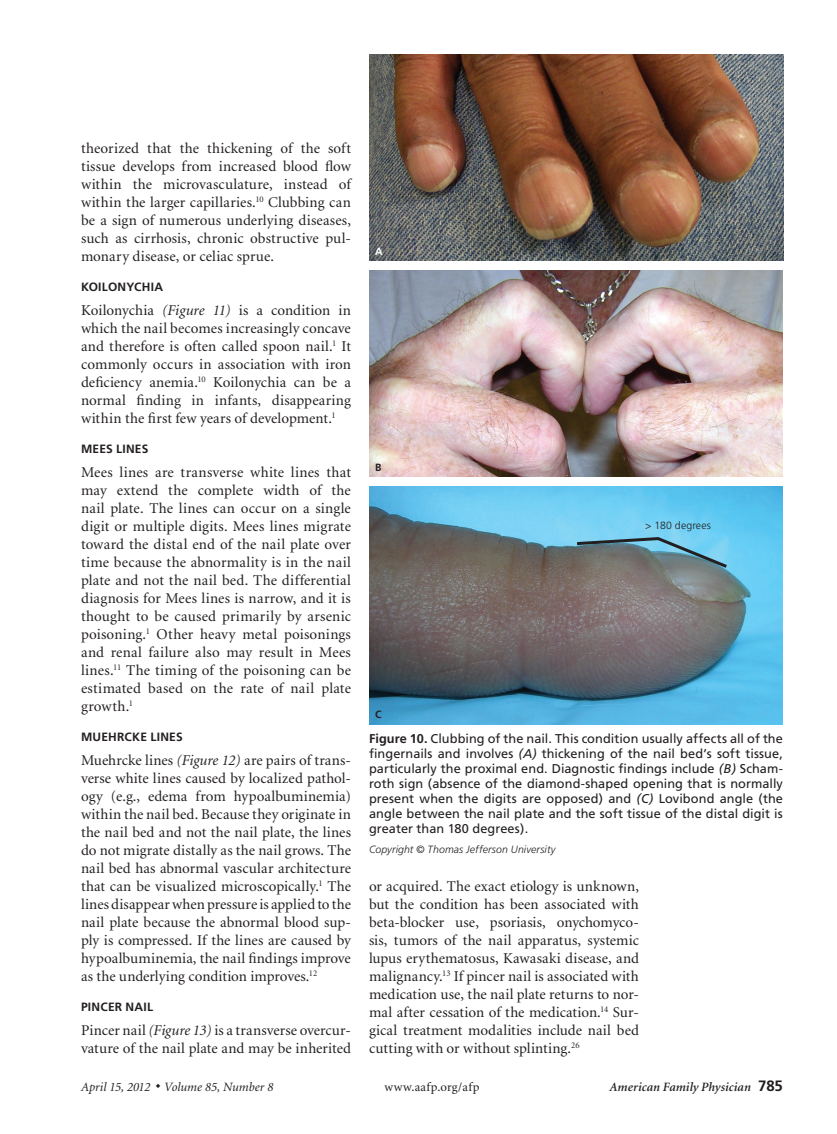
<style>
.page{position:relative;width:837px;height:1134px;background:#fff}
.page>*{position:absolute;margin:0;border:0;box-sizing:border-box;transform-origin:0 0}
.body_noindent{font:15px/18px "Minion";letter-spacing:.005em;color:#231f20;text-align:justify}
.body_text{font:15px/18px "Minion";letter-spacing:.01em;color:#231f20;text-align:justify}
.fig_legend{font:12.75px/15px "Frutiger";letter-spacing:.005em;color:#231f20;text-align:justify}
.t1{font:italic 12.75px "Minion";color:#231f20}
.t2{font:italic 600 12.75px "Minion";letter-spacing:.005em;color:#231f20}
.t3{font:12.75px "Minion";letter-spacing:.03em;color:#231f20}
.head2{font:700 12px "Frutiger";letter-spacing:.02em;color:#231f20}
.table_fig_note{font:italic 300 10.5px "Frutiger";letter-spacing:.01em;color:#231f20}
.fig_text{font:300 10.5px "Frutiger";letter-spacing:.015em;color:#231f20}
.fig_text-2{font:700 10.5px "Frutiger";color:#231f20}
.fig_text-3{font:700 10.5px "Frutiger";color:#fff}
.s1{font-style:italic}
.s2{font-weight:700}
.s3{font-family:"Frutiger";font-weight:700;font-style:normal;font-size:15px}
</style>
<div class="page">
<img style="left:369px;top:54px;width:414px;height:207px">
<img style="left:369px;top:270px;width:414px;height:207px">
<img style="left:369px;top:486px;width:414px;height:238px">
<svg style="left:574px;top:535px;width:156px;height:35px;background:#6b909d"></svg>
<p class="body_text" style="left:81px;top:140px;width:272px">theorized that the thickening of the soft tissue develops from increased blood flow within the microvasculature, instead of within the larger capillaries.<sup>10</sup> Clubbing can be a sign of numerous underlying diseases, such as cirrhosis, chronic obstructive pul&shy;monary disease, or celiac sprue.</p>
<p class="head2" style="left:81px;top:280px;width:84px">KOILONYCHIA</p>
<p class="body_noindent" style="left:81px;top:302px;width:272px">Koilonychia <span class="s1">(Figure 11)</span> is a condition in which the nail becomes increasingly concave and therefore is often called spoon nail.<sup>1</sup> It commonly occurs in association with iron deficiency anemia.<sup>10</sup> Koilonychia can be a normal finding in infants, disappearing within the first few years of development.<sup>1</sup></p>
<p class="head2" style="left:81px;top:442px;width:69px">MEES LINES</p>
<p class="body_noindent" style="left:81px;top:464px;width:272px">Mees lines are transverse white lines that may extend the complete width of the nail plate. The lines can occur on a single digit or multiple digits. Mees lines migrate toward the distal end of the nail plate over time because the abnormality is in the nail plate and not the nail bed. The differential diagnosis for Mees lines is narrow, and it is thought to be caused primarily by arsenic poisoning.<sup>1</sup> Other heavy metal poisonings and renal failure also may result in Mees lines.<sup>11</sup> The timing of the poisoning can be estimated based on the rate of nail plate growth.<sup>1</sup></p>
<p class="head2" style="left:81px;top:730px;width:103px">MUEHRCKE LINES</p>
<p class="body_noindent" style="left:81px;top:752px;width:272px">Muehrcke lines <span class="s1">(Figure 12)</span> are pairs of trans&shy;verse white lines caused by localized pathol&shy;ogy (e.g., edema from hypoalbuminemia) within the nail bed. Because they originate in the nail bed and not the nail plate, the lines do not migrate distally as the nail grows. The nail bed has abnormal vascular architecture that can be visualized microscopically.<sup>1</sup> The lines disappear when pressure is applied to the nail plate because the abnormal blood sup&shy;ply is compressed. If the lines are caused by hypoalbuminemia, the nail findings improve as the underlying condition improves.<sup>12</sup></p>
<p class="head2" style="left:81px;top:1000px;width:74px">PINCER NAIL</p>
<p class="body_noindent" style="left:81px;top:1022px;width:272px">Pincer nail <span class="s1">(Figure 13)</span> is a transverse overcur&shy;vature of the nail plate and may be inherited</p>
<p class="fig_text-3" style="left:375px;top:245px;width:9px">A</p>
<p class="fig_text-2" style="left:375px;top:461px;width:8px">B</p>
<p class="fig_text-2" style="left:375px;top:708px;width:8px">C</p>
<p class="fig_text" style="left:645px;top:519px;width:67px">&gt; 180 degrees</p>
<p class="fig_legend" style="left:369px;top:731px;width:416px"><span class="s2">Figure 10.</span> Clubbing of the nail. This condition usually affects all of the fingernails and involves <span class="s1">(A)</span> thickening of the nail bed’s soft tissue, particularly the proximal end. Diagnostic findings include <span class="s1">(B)</span> Scham&shy;roth sign (absence of the diamond-shaped opening that is normally present when the digits are opposed) and <span class="s1">(C)</span> Lovibond angle (the angle between the nail plate and the soft tissue of the distal digit is greater than 180 degrees).</p>
<p class="table_fig_note" style="left:369px;top:843px;width:188px">Copyright © Thomas Jefferson University</p>
<p class="body_noindent" style="left:369px;top:878px;width:272px">or acquired. The exact etiology is unknown, but the condition has been associated with beta-blocker use, psoriasis, onychomyco&shy;sis, tumors of the nail apparatus, systemic lupus erythematosus, Kawasaki disease, and malignancy.<sup>13</sup> If pincer nail is associated with medication use, the nail plate returns to nor&shy;mal after cessation of the medication.<sup>14</sup> Sur&shy;gical treatment modalities include nail bed cutting with or without splinting.<sup>26</sup></p>
<p class="t1" style="left:81px;top:1080px;width:194px">April 15, 2012 ◆ Volume 85, Number 8</p>
<p class="t3" style="left:384px;top:1080px;width:97px">www.aafp.org/afp</p>
<p class="t2" style="left:609px;top:1080px;width:175px">American Family Physician <span class="s3">785</span></p>
</div>
